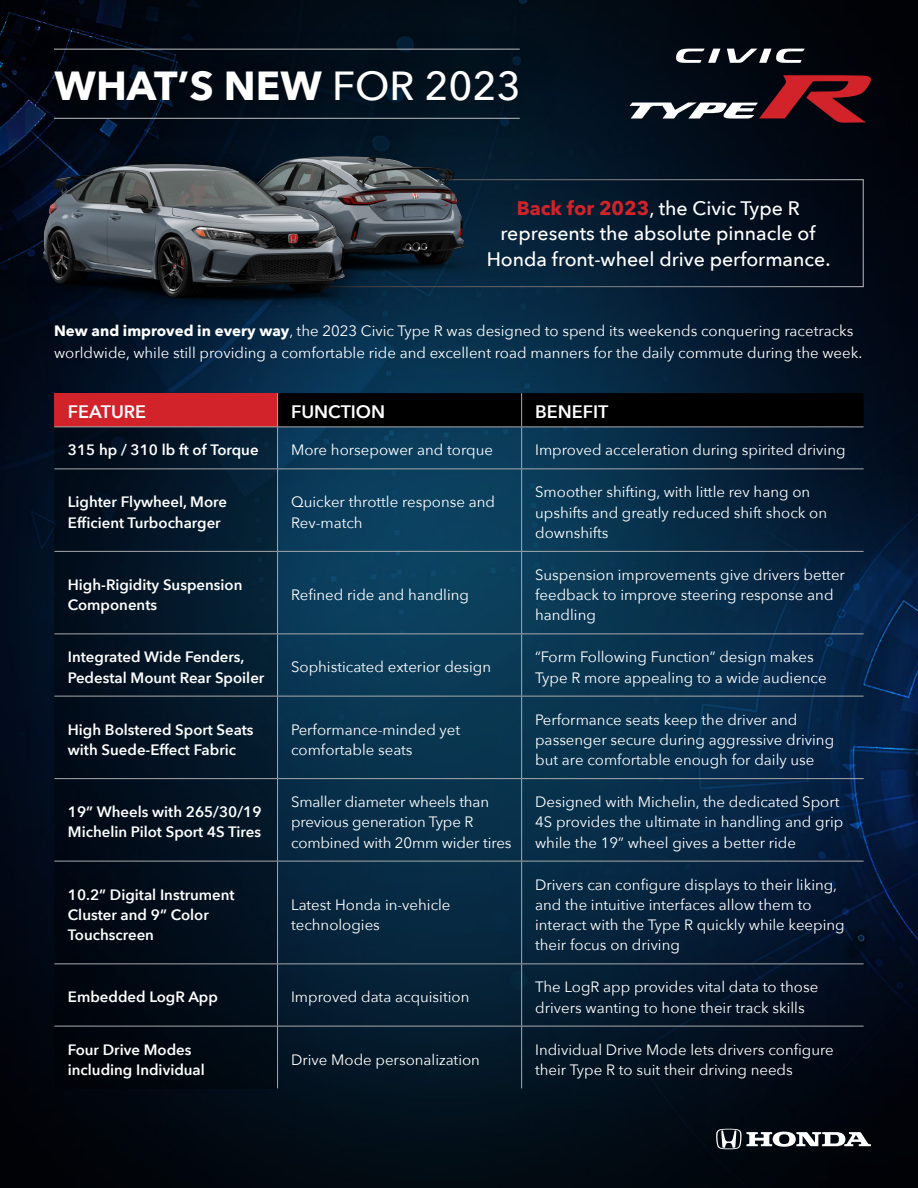
<style>
.page{position:relative;width:918px;height:1188px;background:#fff}
.page>*{position:absolute;margin:0;border:0;box-sizing:border-box;transform-origin:0 0}
.t1{font:700 40.5px "Avenir Next";color:#fff}
.t2{font:500 19.5px/25.5px "Avenir Next";color:#fff;text-align:center}
.t3{font:600 18px "Avenir Next";color:#fff}
.t4{font:15px/20.2px "Avenir Next";color:#fff}
.t5{font:600 15px/20.2px "Avenir Next";color:#fff}
.s1{font-weight:500}
.s2{font-weight:700;color:#d2232a}
.s3{font-weight:700}
</style>
<div class="page">
<img style="left:0;top:0;width:918px;height:1188px">
<svg style="left:387px;top:179px;width:477px;height:109px;background:#061729"></svg>
<svg style="left:54px;top:427px;width:224px;height:662px;background:#031120"></svg>
<div style="left:54px;top:393px;width:224px;height:34px;background:#d2232a"></div>
<div style="left:278px;top:393px;width:586px;height:33px;background:#000"></div>
<hr style="left:521px;top:393px;width:1px;height:33px;background:#a7a9ac">
<hr style="left:54px;top:426px;width:224px;height:1px;background:#a7a9ac">
<hr style="left:278px;top:426px;width:244px;height:1px;background:#a7a9ac">
<hr style="left:277px;top:427px;width:1px;height:41px;background:#a7a9ac">
<hr style="left:522px;top:426px;width:342px;height:1px;background:#a7a9ac">
<hr style="left:521px;top:427px;width:1px;height:41px;background:#a7a9ac">
<hr style="left:54px;top:468px;width:224px;height:1px;background:#a7a9ac">
<hr style="left:278px;top:468px;width:244px;height:1px;background:#a7a9ac">
<hr style="left:277px;top:469px;width:1px;height:82px;background:#a7a9ac">
<hr style="left:522px;top:468px;width:342px;height:1px;background:#a7a9ac">
<hr style="left:521px;top:469px;width:1px;height:82px;background:#a7a9ac">
<hr style="left:54px;top:551px;width:224px;height:1px;background:#a7a9ac">
<hr style="left:278px;top:551px;width:244px;height:1px;background:#a7a9ac">
<hr style="left:277px;top:552px;width:1px;height:81px;background:#a7a9ac">
<hr style="left:522px;top:551px;width:342px;height:1px;background:#a7a9ac">
<hr style="left:521px;top:552px;width:1px;height:81px;background:#a7a9ac">
<hr style="left:54px;top:633px;width:224px;height:1px;background:#a7a9ac">
<hr style="left:278px;top:633px;width:244px;height:1px;background:#a7a9ac">
<hr style="left:277px;top:634px;width:1px;height:62px;background:#a7a9ac">
<hr style="left:522px;top:633px;width:342px;height:1px;background:#a7a9ac">
<hr style="left:521px;top:634px;width:1px;height:62px;background:#a7a9ac">
<hr style="left:54px;top:696px;width:224px;height:1px;background:#a7a9ac">
<hr style="left:278px;top:696px;width:244px;height:1px;background:#a7a9ac">
<hr style="left:277px;top:696px;width:1px;height:82px;background:#a7a9ac">
<hr style="left:522px;top:696px;width:342px;height:1px;background:#a7a9ac">
<hr style="left:521px;top:696px;width:1px;height:82px;background:#a7a9ac">
<hr style="left:54px;top:778px;width:224px;height:1px;background:#a7a9ac">
<hr style="left:278px;top:778px;width:244px;height:1px;background:#a7a9ac">
<hr style="left:277px;top:779px;width:1px;height:82px;background:#a7a9ac">
<hr style="left:522px;top:778px;width:342px;height:1px;background:#a7a9ac">
<hr style="left:521px;top:779px;width:1px;height:82px;background:#a7a9ac">
<hr style="left:54px;top:861px;width:224px;height:1px;background:#a7a9ac">
<hr style="left:278px;top:861px;width:244px;height:1px;background:#a7a9ac">
<hr style="left:277px;top:861px;width:1px;height:102px;background:#a7a9ac">
<hr style="left:522px;top:861px;width:342px;height:1px;background:#a7a9ac">
<hr style="left:521px;top:861px;width:1px;height:102px;background:#a7a9ac">
<hr style="left:54px;top:963px;width:224px;height:1px;background:#a7a9ac">
<hr style="left:278px;top:963px;width:244px;height:1px;background:#a7a9ac">
<hr style="left:277px;top:964px;width:1px;height:62px;background:#a7a9ac">
<hr style="left:522px;top:963px;width:342px;height:1px;background:#a7a9ac">
<hr style="left:521px;top:964px;width:1px;height:62px;background:#a7a9ac">
<hr style="left:54px;top:1026px;width:224px;height:1px;background:#a7a9ac">
<hr style="left:278px;top:1026px;width:244px;height:1px;background:#a7a9ac">
<hr style="left:277px;top:1026px;width:1px;height:62px;background:#a7a9ac">
<hr style="left:522px;top:1026px;width:342px;height:1px;background:#a7a9ac">
<hr style="left:521px;top:1026px;width:1px;height:62px;background:#a7a9ac">
<hr style="left:277px;top:393px;width:1px;height:33px;background:#a7a9ac">
<img style="left:387px;top:156px;width:135px;height:127px">
<svg style="left:630px;top:75px;width:242px;height:48px;background:#4a2730"></svg>
<svg style="left:676px;top:49px;width:44px;height:14px"></svg>
<svg style="left:727px;top:49px;width:78px;height:14px"></svg>
<div style="left:15px;top:28px;width:544px;height:115px;background:#000;opacity:.75"></div>
<hr style="left:54px;top:118px;width:466px;height:1px;background:#a7a9ac">
<hr style="left:54px;top:49px;width:466px;height:1px;background:#a7a9ac">
<div style="left:22px;top:149px;width:365px;height:167px;background:#000;opacity:.5"></div>
<img style="left:28px;top:148px;width:343px;height:156px">
<svg style="left:716px;top:1129px;width:155px;height:20px"></svg>
<h1 class="t1" style="left:55px;top:51px;width:468px">WHAT’S NEW <span class="s1">FOR 2023</span></h1>
<h2 class="t2" style="left:487px;top:195px;width:345px"><span class="s2">Back for 2023</span>, the Civic Type R represents the absolute pinnacle of<br>Honda front-wheel drive performance.</h2>
<p class="t4" style="left:54px;top:319px;width:810px;line-height:22.5px"><span class="s3">New and improved in every way</span>, the 2023 Civic Type R was designed to spend its weekends conquering racetracks worldwide, while still providing a comfortable ride and excellent road manners for the daily commute during the week.</p>
<p class="t3" style="left:68px;top:396px;width:80px">FEATURE</p>
<p class="t3" style="left:291px;top:396px;width:96px">FUNCTION</p>
<p class="t3" style="left:535px;top:396px;width:75px">BENEFIT</p>
<p class="t5" style="left:68px;top:440px;width:192px">315 hp / 310 lb ft of Torque</p>
<p class="t4" style="left:291px;top:439px;width:203px">More horsepower and torque</p>
<p class="t4" style="left:535px;top:439px;width:312px">Improved acceleration during spirited driving</p>
<p class="t5" style="left:68px;top:492px;width:161px">Lighter Flywheel, More<br>Efficient Turbocharger</p>
<p class="t4" style="left:291px;top:492px;width:205px">Quicker throttle response and<br>Rev-match</p>
<p class="t4" style="left:535px;top:481px;width:294px">Smoother shifting, with little rev hang on upshifts and greatly reduced shift shock on downshifts</p>
<p class="t5" style="left:68px;top:574px;width:176px">High-Rigidity Suspension<br>Components</p>
<p class="t4" style="left:291px;top:584px;width:179px">Refined ride and handling</p>
<p class="t4" style="left:535px;top:564px;width:311px">Suspension improvements give drivers better feedback to improve steering response and handling</p>
<p class="t5" style="left:68px;top:647px;width:198px">Integrated Wide Fenders,<br>Pedestal Mount Rear Spoiler</p>
<p class="t4" style="left:291px;top:657px;width:202px">Sophisticated exterior design</p>
<p class="t4" style="left:535px;top:646px;width:293px">“Form Following Function” design makes<br>Type R more appealing to a wide audience</p>
<p class="t5" style="left:68px;top:719px;width:187px">High Bolstered Sport Seats with Suede-Effect Fabric</p>
<p class="t4" style="left:291px;top:719px;width:171px">Performance-minded yet comfortable seats</p>
<p class="t4" style="left:535px;top:709px;width:301px">Performance seats keep the driver and passenger secure during aggressive driving but are comfortable enough for daily use</p>
<p class="t5" style="left:68px;top:802px;width:195px">19” Wheels with 265/30/19<br>Michelin Pilot Sport 4S Tires</p>
<p class="t4" style="left:291px;top:791px;width:222px">Smaller diameter wheels than previous generation Type R combined with 20mm wider tires</p>
<p class="t4" style="left:535px;top:791px;width:310px">Designed with Michelin, the dedicated Sport<br>4S provides the ultimate in handling and grip while the 19” wheel gives a better ride</p>
<p class="t5" style="left:68px;top:884px;width:168px">10.2” Digital Instrument<br>Cluster and 9” Color<br>Touchscreen</p>
<p class="t4" style="left:291px;top:894px;width:161px">Latest Honda in-vehicle technologies</p>
<p class="t4" style="left:535px;top:874px;width:311px">Drivers can configure displays to their liking, and the intuitive interfaces allow them to interact with the Type R quickly while keeping their focus on driving</p>
<p class="t5" style="left:68px;top:987px;width:152px">Embedded LogR App</p>
<p class="t4" style="left:291px;top:987px;width:180px">Improved data acquisition</p>
<p class="t4" style="left:535px;top:976px;width:285px">The LogR app provides vital data to those drivers wanting to hone their track skills</p>
<p class="t5" style="left:68px;top:1039px;width:139px">Four Drive Modes including Individual</p>
<p class="t4" style="left:291px;top:1049px;width:190px">Drive Mode personalization</p>
<p class="t4" style="left:535px;top:1039px;width:300px">Individual Drive Mode lets drivers configure their Type R to suit their driving needs</p>
</div>
